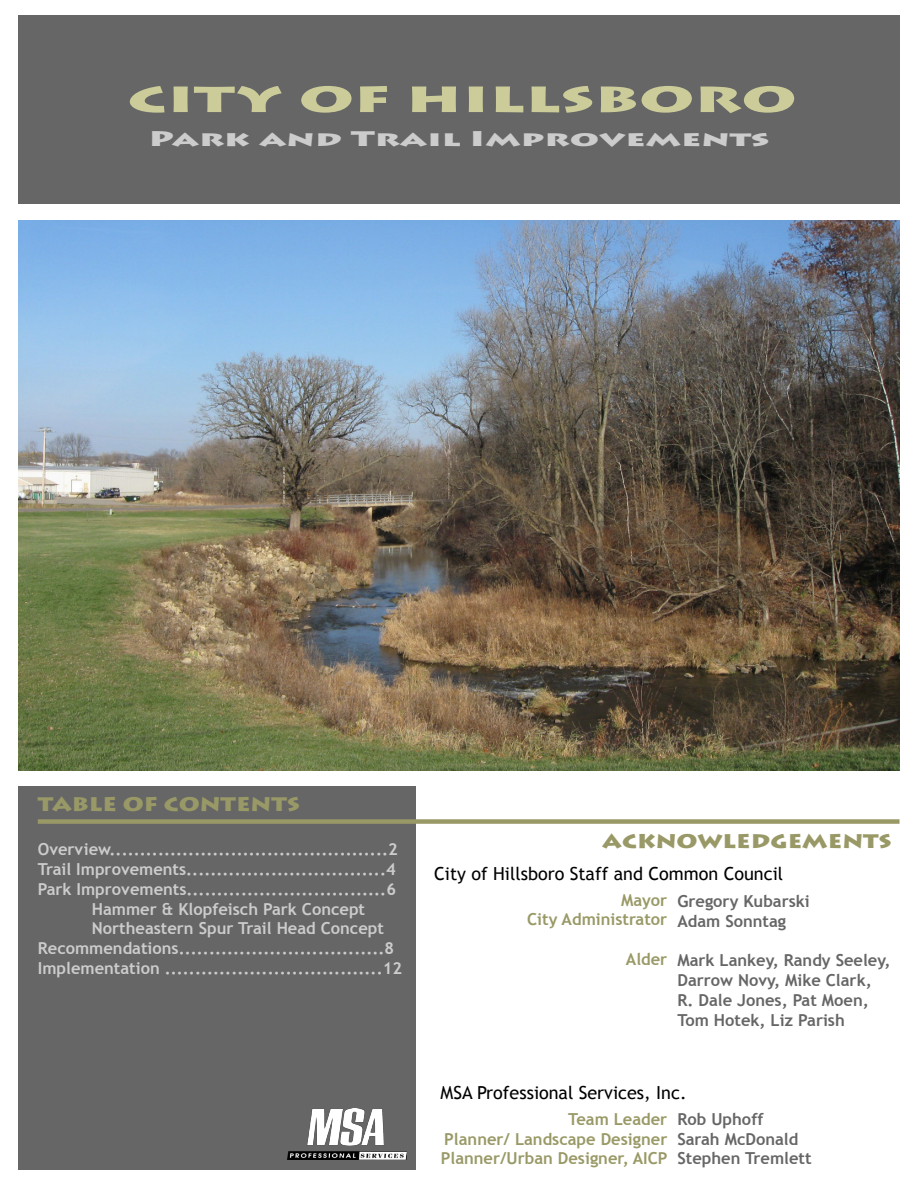
<style>
.page{position:relative;width:918px;height:1188px;background:#fff}
.page>*{position:absolute;margin:0;border:0;box-sizing:border-box;transform-origin:0 0}
.Hdr_Arial_16_pt_Red{font:900 36px "Lithos Pro";color:#cccc9a;scale:1.7 1}
.Hdr_Arial_16_pt_Red-2{font:900 21px "Lithos Pro";color:#ccc;scale:1.7 1}
.Hdr_Arial_20pt_White{font:900 19.5px "Lithos Pro";color:#999967;scale:1.2 1}
.t1{font:18px "Trebuchet MS";color:#000}
.t2{font:700 16.5px "Trebuchet MS";color:#ccc}
.t3{font:700 16.5px/19.8px "Trebuchet MS";color:#666}
.t4{font:700 16.5px "Trebuchet MS";color:#999967}
</style>
<div class="page">
<div style="left:18px;top:15px;width:882px;height:188px;background:#666"></div>
<div style="left:18px;top:787px;width:398px;height:383px;background:#666"></div>
<div style="left:38px;top:819px;width:862px;height:5px;background:#999967"></div>
<img style="left:18px;top:220px;width:882px;height:550px">
<img style="left:287px;top:1108px;width:120px;height:51px">
<p class="Hdr_Arial_16_pt_Red" style="left:128px;top:77px;width:395px">CITY OF HILLSBORO</p>
<p class="Hdr_Arial_16_pt_Red-2" style="left:149px;top:125px;width:367px">Park and Trail Improvements</p>
<p class="Hdr_Arial_20pt_White" style="left:38px;top:792px;width:220px">TABLE OF CONTENTS</p>
<p class="t2" style="left:38px;top:839px;width:362px">Overview..............................................2</p>
<p class="t2" style="left:38px;top:859px;width:359px">Trail Improvements.................................4</p>
<p class="t2" style="left:38px;top:879px;width:360px">Park Improvements.................................6</p>
<p class="t2" style="left:92px;top:898px;width:275px">Hammer &amp; Klopfeisch Park Concept</p>
<p class="t2" style="left:92px;top:918px;width:294px">Northeastern Spur Trail Head Concept</p>
<p class="t2" style="left:38px;top:938px;width:358px">Recommendations..................................8</p>
<p class="t2" style="left:38px;top:958px;width:366px">Implementation ....................................12</p>
<p class="Hdr_Arial_20pt_White" style="left:602px;top:829px;width:243px">ACKNOWLEDGEMENTS</p>
<p class="t1" style="left:434px;top:863px;width:351px">City of Hillsboro Staff and Common Council</p>
<p class="t4" style="left:621px;top:890px;width:48px">Mayor</p>
<p class="t4" style="left:527px;top:909px;width:142px">City Administrator</p>
<p class="t4" style="left:626px;top:949px;width:43px">Alder</p>
<p class="t3" style="left:677px;top:891px;width:134px">Gregory Kubarski</p>
<p class="t3" style="left:677px;top:911px;width:110px">Adam Sonntag</p>
<p class="t3" style="left:677px;top:951px;width:215px">Mark Lankey, Randy Seeley,<br>Darrow Novy, Mike Clark,<br>R. Dale Jones, Pat Moen,<br>Tom Hotek, Liz Parish</p>
<p class="t1" style="left:441px;top:1082px;width:247px">MSA Professional Services, Inc.</p>
<p class="t4" style="left:568px;top:1109px;width:101px">Team Leader</p>
<p class="t4" style="left:444px;top:1128px;width:225px">Planner/ Landscape Designer</p>
<p class="t4" style="left:441px;top:1148px;width:228px">Planner/Urban Designer, AICP</p>
<p class="t3" style="left:677px;top:1109px;width:88px">Rob Uphoff</p>
<p class="t3" style="left:677px;top:1129px;width:122px">Sarah McDonald</p>
<p class="t3" style="left:677px;top:1149px;width:136px">Stephen Tremlett</p>
</div>
